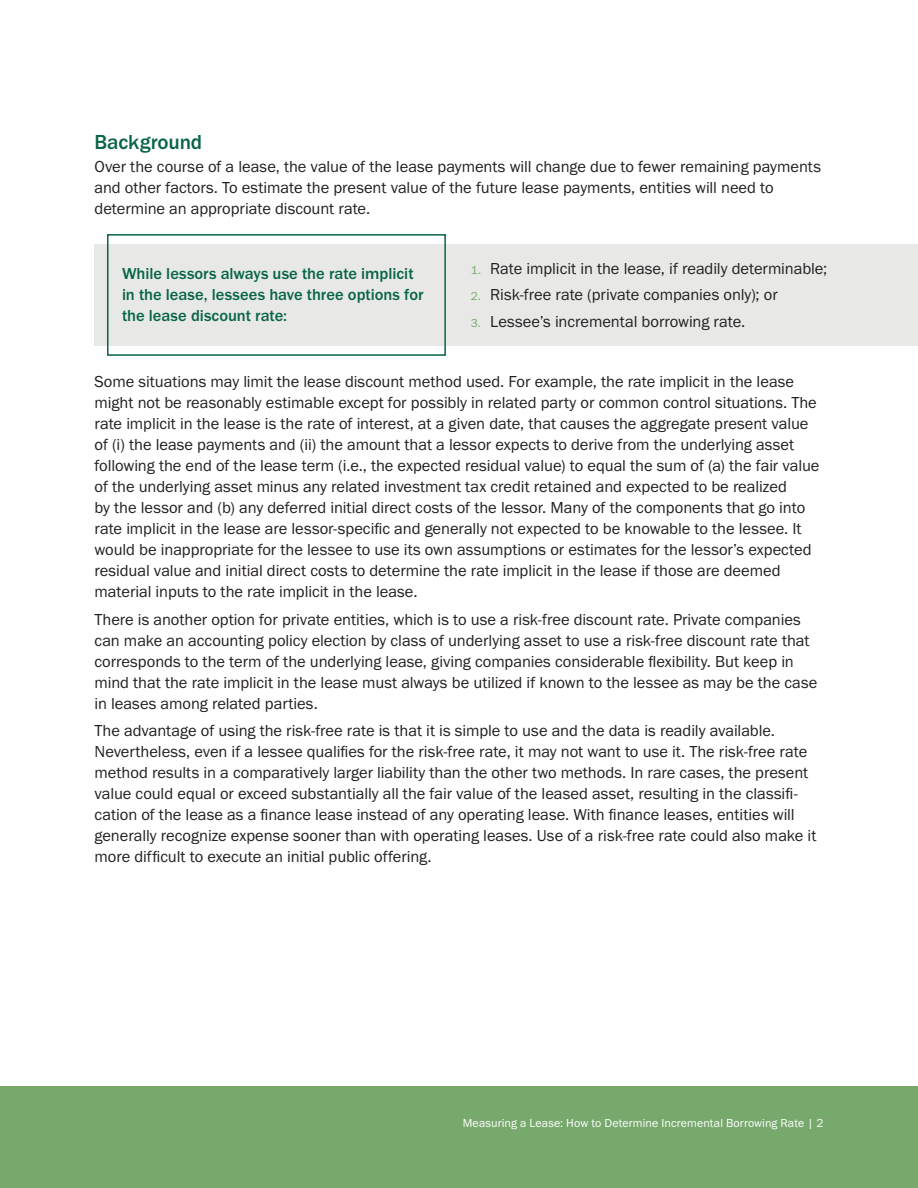
<style>
.page{position:relative;width:918px;height:1188px;background:#fff}
.page>*{position:absolute;margin:0;border:0;box-sizing:border-box;transform-origin:0 0}
.Sub_-_Head{font:500 21px "Franklin Gothic URW";color:#096547}
.Body_Copy{font:16.5px/21px "Franklin Gothic URW Boo";letter-spacing:-.005em;color:#231f20}
.Body_Copy-2{font:500 16.5px/21px "Franklin Gothic URW";color:#096547}
.t1{font:12px "Franklin Gothic URW Boo";letter-spacing:.01em;color:#fff}
.s1{font-size:12px;color:#77a96d}
</style>
<div class="page">
<div style="left:0;top:1086px;width:918px;height:102px;background:#77a96d"></div>
<div style="left:94px;top:244px;width:824px;height:102px;background:#e8e9e7"></div>
<div style="left:107px;top:234px;width:339px;height:122px;border:2px solid #096547"></div>
<p class="Sub_-_Head" style="left:94px;top:129px;width:109px">Background</p>
<p class="Body_Copy" style="left:94px;top:156px;width:728px">Over the course of a lease, the value of the lease payments will change due to fewer remaining payments and other factors. To estimate the present value of the future lease payments, entities will need to determine an appropriate discount rate.</p>
<p class="Body_Copy-2" style="left:122px;top:263px;width:303px">While lessors always use the rate implicit in the lease, lessees have three options for the lease discount rate:</p>
<p class="Body_Copy" style="left:471px;top:258px;width:358px"><span class="s1">1.</span> Rate implicit in the lease, if readily determinable;</p>
<p class="Body_Copy" style="left:471px;top:284px;width:309px"><span class="s1">2.</span> Risk-free rate (private companies only); or</p>
<p class="Body_Copy" style="left:471px;top:310px;width:276px"><span class="s1">3.</span> Lessee’s incremental borrowing rate.</p>
<p class="Body_Copy" style="left:94px;top:371px;width:727px">Some situations may limit the lease discount method used. For example, the rate implicit in the lease might not be reasonably estimable except for possibly in related party or common control situations. The rate implicit in the lease is the rate of interest, at a given date, that causes the aggregate present value of (i) the lease payments and (ii) the amount that a lessor expects to derive from the underlying asset following the end of the lease term (i.e., the expected residual value) to equal the sum of (a) the fair value of the underlying asset minus any related investment tax credit retained and expected to be realized<br>by the lessor and (b) any deferred initial direct costs of the lessor. Many of the components that go into rate implicit in the lease are lessor-specific and generally not expected to be knowable to the lessee. It would be inappropriate for the lessee to use its own assumptions or estimates for the lessor’s expected residual value and initial direct costs to determine the rate implicit in the lease if those are deemed material inputs to the rate implicit in the lease.</p>
<p class="Body_Copy" style="left:94px;top:608px;width:724px">There is another option for private entities, which is to use a risk-free discount rate. Private companies can make an accounting policy election by class of underlying asset to use a risk-free discount rate that corresponds to the term of the underlying lease, giving companies considerable flexibility. But keep in mind that the rate implicit in the lease must always be utilized if known to the lessee as may be the case in leases among related parties.</p>
<p class="Body_Copy" style="left:94px;top:720px;width:723px">The advantage of using the risk-free rate is that it is simple to use and the data is readily available.<br>Nevertheless, even if a lessee qualifies for the risk-free rate, it may not want to use it. The risk-free rate method results in a comparatively larger liability than the other two methods. In rare cases, the present value could equal or exceed substantially all the fair value of the leased asset, resulting in the classifi&shy;cation of the lease as a finance lease instead of any operating lease. With finance leases, entities will generally recognize expense sooner than with operating leases. Use of a risk-free rate could also make it more difficult to execute an initial public offering.</p>
<p class="t1" style="left:463px;top:1115px;width:362px">Measuring a Lease: How to Determine Incremental Borrowing Rate | 2</p>
</div>
